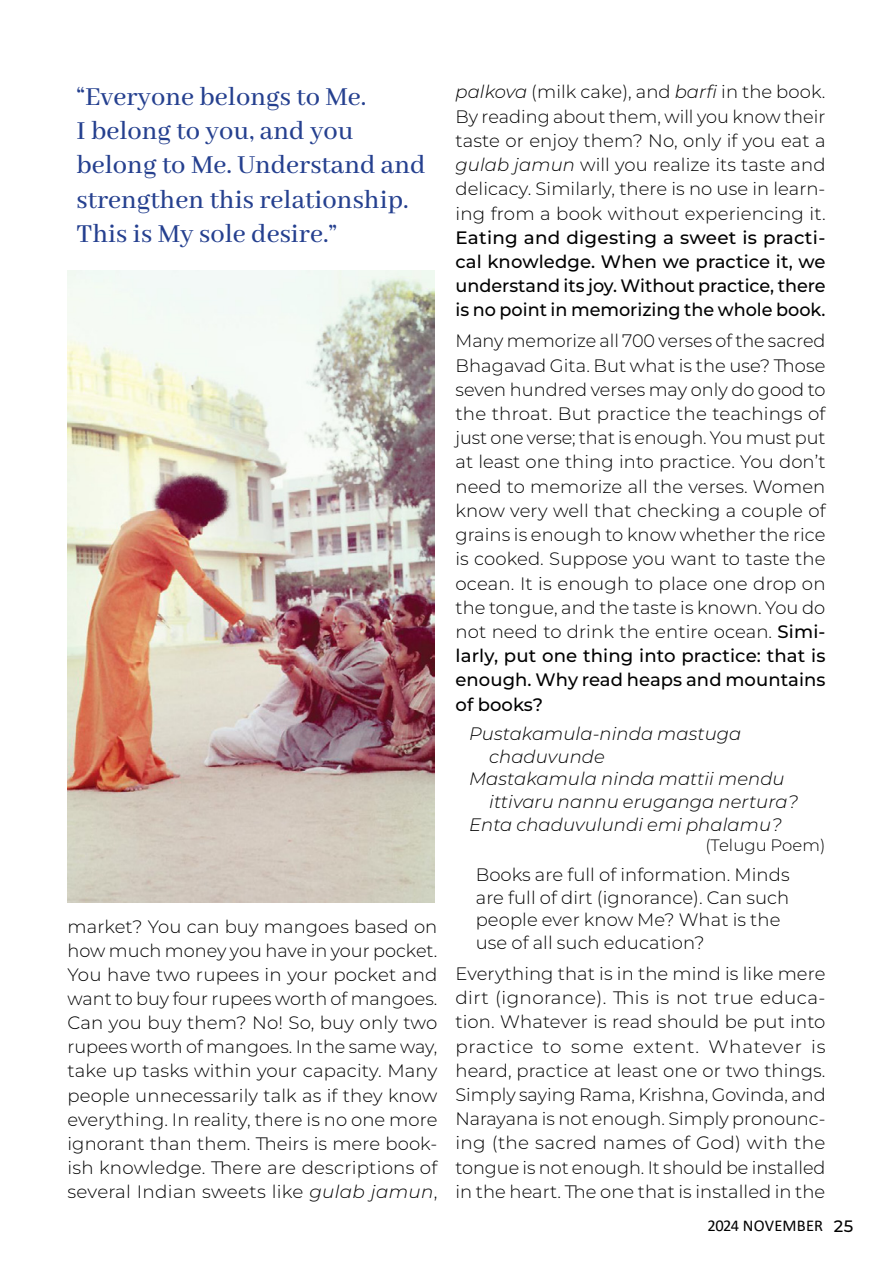
<style>
.page{position:relative;width:893px;height:1263px;background:#fff}
.page>*{position:absolute;margin:0;border:0;box-sizing:border-box;transform-origin:0 0}
.t1{font:500 28.5px/34.2px "Abhaya Libre";color:#25408f}
.t2{font:300 18px/24.2px "Montserrat";letter-spacing:.005em;color:#000;text-align:justify}
.t3{font:500 18px/24.2px "Montserrat";color:#000;text-align:justify}
.t4{font:italic 300 18px "Montserrat";letter-spacing:.005em;color:#000}
.t5{font:16.5px "Calibri";letter-spacing:.005em;color:#000}
.t6{font:300 16.5px "Montserrat";letter-spacing:.005em;color:#000}
.s1{font-style:italic}
.s2{font-weight:500}
.s3{font-family:"Montserrat";font-weight:500}
</style>
<div class="page">
<img style="left:68px;top:270px;width:367px;height:632px">
<h1 class="t1" style="left:76px;top:81px;width:351px">“Everyone belongs to Me.<br>I belong to you, and you belong to Me. Understand and strengthen this relationship.<br>This is My sole desire.”</h1>
<p class="t2" style="left:68px;top:914px;width:372px">market? You can buy mangoes based on how much money you have in your pocket.<br>You have two rupees in your pocket and want to buy four rupees worth of mangoes.<br>Can you buy them? No! So, buy only two rupees worth of mangoes. In the same way, take up tasks within your capacity. Many people unnecessarily talk as if they know everything. In reality, there is no one more ignorant than them. Theirs is mere book&shy;ish knowledge. There are descriptions of several Indian sweets like <span class="s1">gulab jamun</span>,</p>
<p class="t2" style="left:455px;top:79px;width:372px"><span class="s1">palkova</span> (milk cake), and <span class="s1">barfi</span> in the book.<br>By reading about them, will you know their taste or enjoy them? No, only if you eat a <span class="s1">gulab jamun</span> will you realize its taste and delicacy. Similarly, there is no use in learn&shy;ing from a book without experiencing it.</p>
<p class="t3" style="left:455px;top:225px;width:372px">Eating and digesting a sweet is practi&shy;cal knowledge. When we practice it, we understand its joy. Without practice, there is no point in memorizing the whole book.</p>
<p class="t2" style="left:455px;top:328px;width:372px">Many memorize all 700 verses of the sacred Bhagavad Gita. But what is the use? Those seven hundred verses may only do good to the throat. But practice the teachings of just one verse; that is enough. You must put at least one thing into practice. You don’t need to memorize all the verses. Women know very well that checking a couple of grains is enough to know whether the rice is cooked. Suppose you want to taste the ocean. It is enough to place one drop on the tongue, and the taste is known. You do not need to drink the entire ocean. <span class="s2">Simi&shy;larly, put one thing into practice: that is enough. Why read heaps and mountains of books?</span></p>
<p class="t4" style="left:469px;top:721px;width:274px">Pustakamula-ninda mastuga</p>
<p class="t4" style="left:489px;top:744px;width:117px">chaduvunde</p>
<p class="t4" style="left:469px;top:767px;width:317px">Mastakamula ninda mattii mendu</p>
<p class="t4" style="left:489px;top:789px;width:311px">ittivaru nannu eruganga nertura?</p>
<p class="t4" style="left:469px;top:812px;width:314px">Enta chaduvulundi emi phalamu?</p>
<p class="t6" style="left:705px;top:834px;width:122px">(Telugu Poem)</p>
<p class="t2" style="left:476px;top:862px;width:315px;line-height:22.6px;text-align:left">Books are full of information. Minds are full of dirt (ignorance). Can such people ever know Me? What is the use of all such education?</p>
<p class="t2" style="left:455px;top:961px;width:372px">Everything that is in the mind is like mere dirt (ignorance). This is not true educa&shy;tion. Whatever is read should be put into practice to some extent. Whatever is heard, practice at least one or two things.<br>Simply saying Rama, Krishna, Govinda, and Narayana is not enough. Simply pronounc&shy;ing (the sacred names of God) with the tongue is not enough. It should be installed in the heart. The one that is installed in the</p>
<p class="t5" style="left:708px;top:1214px;width:147px">2024 NOVEMBER <span class="s3">25</span></p>
</div>
